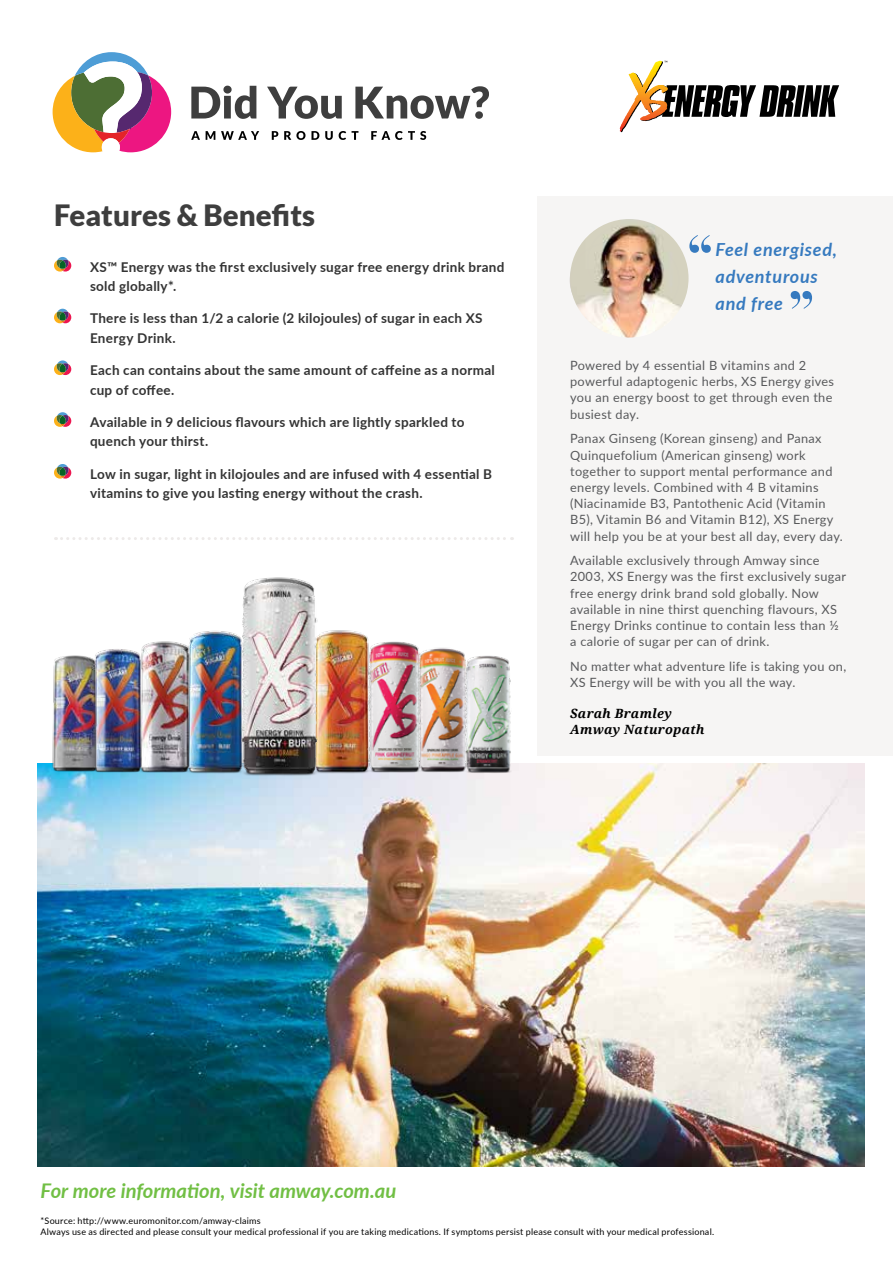
<style>
.page{position:relative;width:893px;height:1263px;background:#fff}
.page>*{position:absolute;margin:0;border:0;box-sizing:border-box;transform-origin:0 0}
.t1{font:700 57px "Didot";color:#367abf}
.t2{font:900 29.4px "Lato";color:#3e3e3e}
.t3{font:italic 700 20.25px "Lato";color:#71bf44}
.t4{font:italic 700 18px/27px "Lato";letter-spacing:.04em;color:#367abf}
.t5{font:700 13.5px/19.5px "Lato";letter-spacing:.02em;color:#333}
.t6{font:12.75px/16.2px "Lato";letter-spacing:.025em;color:#58595b}
.t7{font:italic 700 12.75px/16.2px "Droid Serif";letter-spacing:.025em;color:#000}
.t8{font:9px/10.8px "Lato";letter-spacing:.025em;color:#000}
</style>
<div class="page">
<div style="left:537px;top:196px;width:356px;height:560px;background:#f6f5f4"></div>
<svg style="left:191px;top:86px;width:298px;height:33px"></svg>
<svg style="left:191px;top:131px;width:235px;height:9px"></svg>
<svg style="left:54px;top:257px;width:17px;height:15px"></svg>
<svg style="left:54px;top:309px;width:17px;height:14px"></svg>
<svg style="left:54px;top:360px;width:17px;height:15px"></svg>
<svg style="left:54px;top:412px;width:17px;height:15px"></svg>
<svg style="left:54px;top:464px;width:17px;height:15px"></svg>
<svg style="left:56px;top:537px;width:457px;height:3px"></svg>
<svg style="left:53px;top:52px;width:118px;height:101px"></svg>
<img style="left:570px;top:219px;width:118px;height:119px;border-radius:59px">
<img style="left:38px;top:764px;width:826px;height:403px">
<svg style="left:620px;top:61px;width:220px;height:71px"></svg>
<img style="left:181px;top:631px;width:60px;height:173px">
<img style="left:134px;top:631px;width:58px;height:170px">
<img style="left:90px;top:631px;width:52px;height:168px">
<img style="left:50px;top:631px;width:49px;height:167px">
<img style="left:329px;top:630px;width:45px;height:175px">
<img style="left:422px;top:648px;width:46px;height:150px">
<img style="left:465px;top:648px;width:46px;height:149px">
<img style="left:367px;top:630px;width:55px;height:170px">
<img style="left:241px;top:537px;width:88px;height:281px">
<h2 class="t2" style="left:54px;top:198px;width:263px">Features &amp; Benefits</h2>
<p class="t5" style="left:90px;top:256px;width:416px">XS™ Energy was the first exclusively sugar free energy drink brand sold globally*.</p>
<p class="t5" style="left:90px;top:308px;width:394px">There is less than 1/2 a calorie (2 kilojoules) of sugar in each XS<br>Energy Drink.</p>
<p class="t5" style="left:90px;top:360px;width:406px">Each can contains about the same amount of caffeine as a normal cup of coffee.</p>
<p class="t5" style="left:90px;top:412px;width:376px">Available in 9 delicious flavours which are lightly sparkled to quench your thirst.</p>
<p class="t5" style="left:90px;top:463px;width:404px">Low in sugar, light in kilojoules and are infused with 4 essential B vitamins to give you lasting energy without the crash.</p>
<h1 class="t1" style="left:687px;top:221px;width:28px">“</h1>
<h3 class="t4" style="left:716px;top:235px;width:123px">Feel energised, adventurous and free</h3>
<h1 class="t1" style="left:814px;top:323px;width:28px;rotate:-180deg">“</h1>
<p class="t6" style="left:570px;top:357px;width:265px">Powered by 4 essential B vitamins and 2 powerful adaptogenic herbs, XS Energy gives you an energy boost to get through even the busiest day.</p>
<p class="t6" style="left:570px;top:430px;width:274px">Panax Ginseng (Korean ginseng) and Panax Quinquefolium (American ginseng) work together to support mental performance and energy levels. Combined with 4 B vitamins (Niacinamide B3, Pantothenic Acid (Vitamin B5), Vitamin B6 and Vitamin B12), XS Energy will help you be at your best all day, every day.</p>
<p class="t6" style="left:570px;top:552px;width:277px">Available exclusively through Amway since 2003, XS Energy was the first exclusively sugar free energy drink brand sold globally. Now available in nine thirst quenching flavours, XS Energy Drinks continue to contain less than ½ a calorie of sugar per can of drink.</p>
<p class="t6" style="left:570px;top:658px;width:278px">No matter what adventure life is taking you on,<br>XS Energy will be with you all the way.</p>
<p class="t7" style="left:570px;top:705px;width:136px">Sarah Bramley<br>Amway Naturopath</p>
<h3 class="t3" style="left:40px;top:1175px;width:357px">For more information, visit amway.com.au</h3>
<p class="t8" style="left:40px;top:1215px;width:675px">*Source: http://www.euromonitor.com/amway-claims<br>Always use as directed and please consult your medical professional if you are taking medications. If symptoms persist please consult with your medical professional.</p>
</div>
